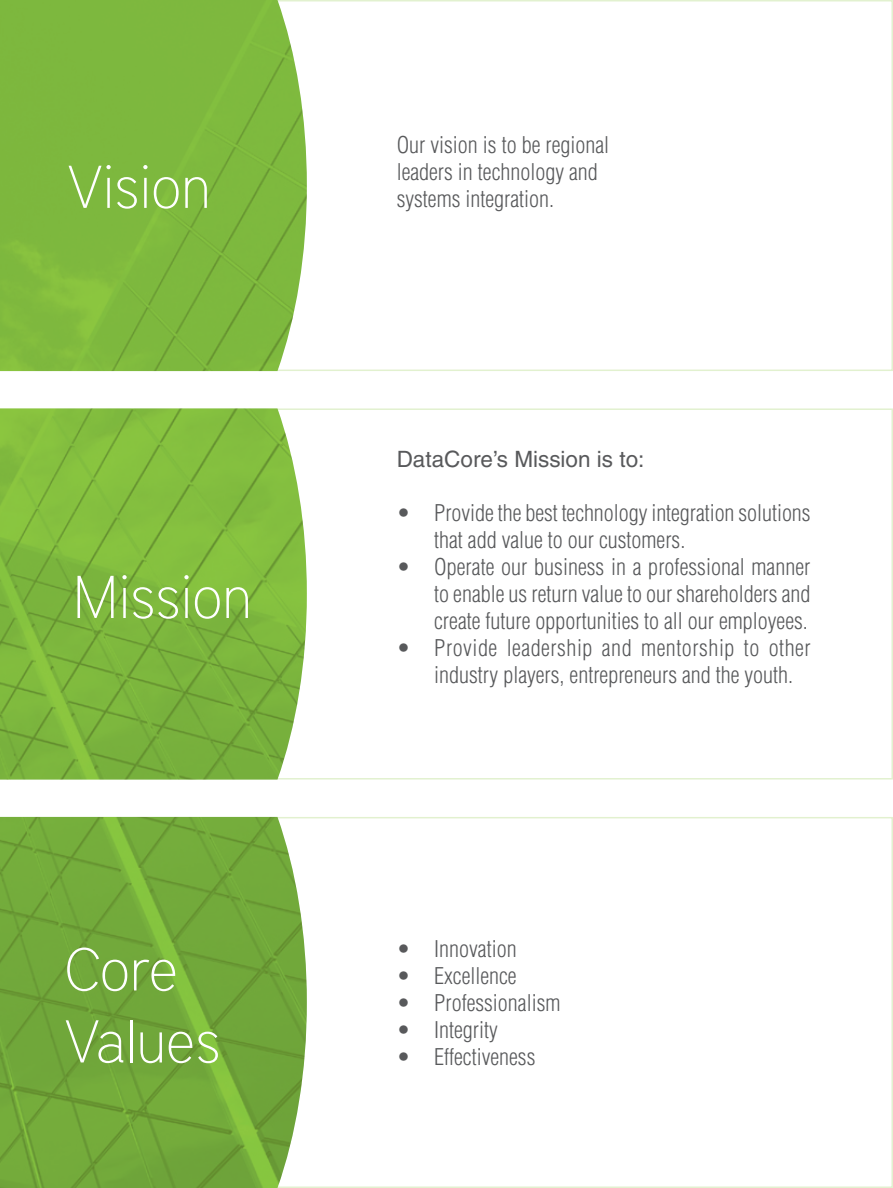
<style>
.page{position:relative;width:893px;height:1188px;background:#fff}
.page>*{position:absolute;margin:0;border:0;box-sizing:border-box;transform-origin:0 0}
.t1{font:100 60px/72px "District Pro";color:#fff}
.t2{font:300 condensed 22.5px/27px "Helvetica LT Std";color:#58595b}
.t3{font:22.5px "Helvetica";color:#58595b}
</style>
<div class="page">
<img style="left:0;top:817px;width:307px;height:371px">
<img style="left:0;top:0;width:307px;height:371px">
<img style="left:0;top:408px;width:307px;height:372px">
<h1 class="t1" style="left:67px;top:147px;width:145px">Vision</h1>
<h1 class="t1" style="left:73px;top:557px;width:180px">Mission</h1>
<h1 class="t1" style="left:64px;top:930px;width:158px">Core<br>Values</h1>
<p class="t2" style="left:397px;top:131px;width:214px">Our vision is to be regional leaders in technology and systems integration.</p>
<p class="t3" style="left:397px;top:446px;width:249px">DataCore’s Mission is to:</p>
<p class="t2" style="left:434px;top:499px;width:378px;text-indent:-38px">• Provide the best technology integration solutions that add value to our customers.</p>
<p class="t2" style="left:434px;top:553px;width:378px;text-align:justify;text-indent:-38px">• Operate our business in a professional manner to enable us return value to our shareholders and create future opportunities to all our employees.</p>
<p class="t2" style="left:434px;top:634px;width:378px;text-indent:-38px">• Provide leadership and mentorship to other industry players, entrepreneurs and the youth.</p>
<p class="t2" style="left:397px;top:935px;width:121px">• Innovation</p>
<p class="t2" style="left:397px;top:962px;width:121px">• Excellence</p>
<p class="t2" style="left:397px;top:989px;width:165px">• Professionalism</p>
<p class="t2" style="left:397px;top:1016px;width:103px">• Integrity</p>
<p class="t2" style="left:397px;top:1043px;width:140px">• Effectiveness</p>
</div>
